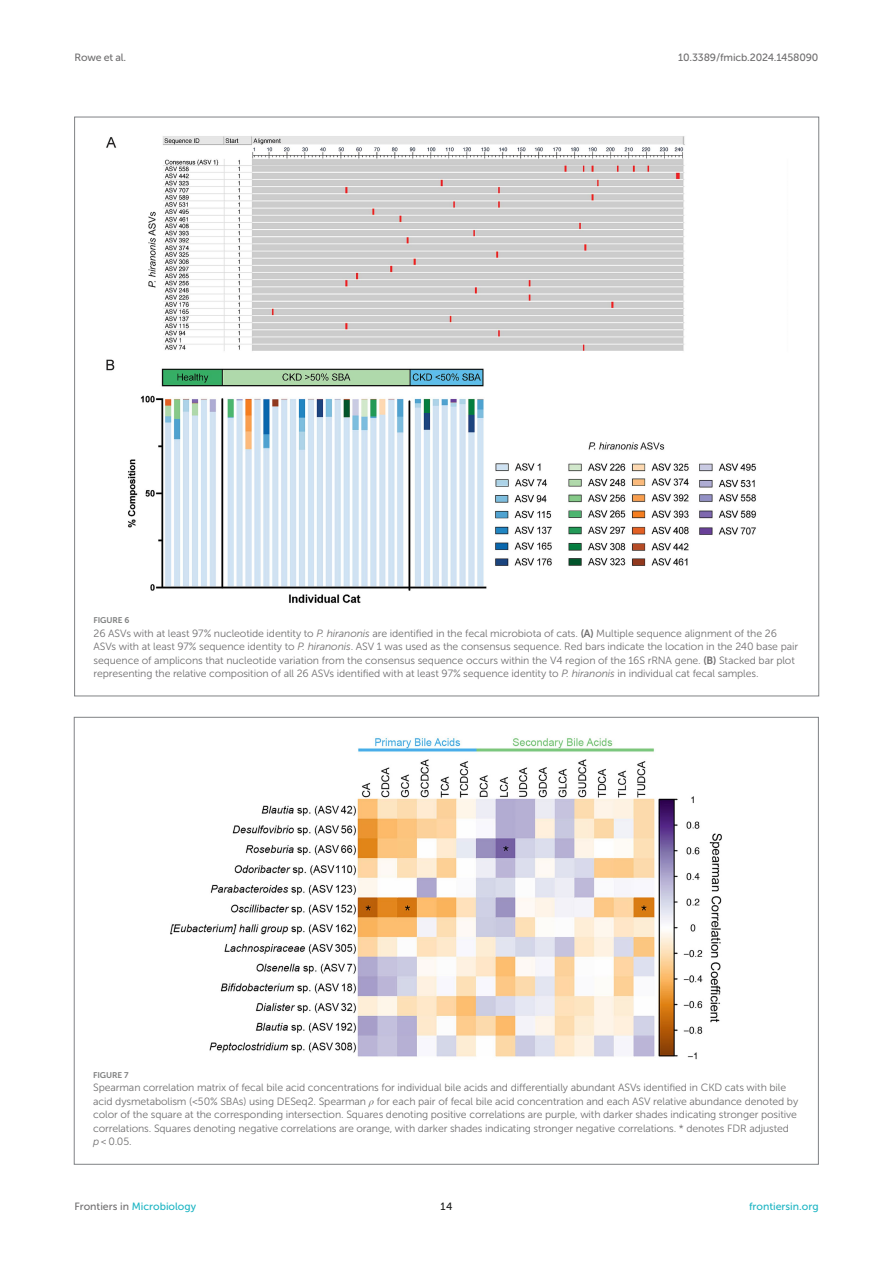
<style>
.page{position:relative;width:893px;height:1263px;background:#fff}
.page>*{position:absolute;margin:0;border:0;box-sizing:border-box;transform-origin:0 0}
.FIG_LEG{font:10.5px/13.5px "Museo Sans 300";letter-spacing:-.01em;color:#706f70}
.t1{font:10.5px "Museo Sans 500";color:#1db5c3}
.t2{font:10.5px "Museo Sans 500";letter-spacing:-.015em;color:#706f70}
.t3{font:10.5px "Museo Sans 500";color:#1b1c1b}
.FIG_HD{font:8.25px "Museo Sans 700";letter-spacing:-.01em;color:#7e7f7f}
.s1{font-style:italic}
.s2{font-family:"Museo Sans 700"}
.s3{font-family:"STIX General";font-style:italic}
.s4{color:#706f70}
</style>
<div class="page">
<img style="left:106px;top:136px;width:650px;height:467px">
<img style="left:170px;top:737px;width:552px;height:322px">
<p class="t2" style="left:74px;top:51px;width:53px">Rowe et al.</p>
<p class="t2" style="left:678px;top:51px;width:142px">10.3389/fmicb.2024.1458090</p>
<p class="FIG_HD" style="left:94px;top:616px;width:37px">FIGURE 6</p>
<p class="FIG_LEG" style="left:94px;top:626px;width:706px">26 ASVs with at least 97% nucleotide identity to <span class="s1">P. hiranonis</span> are identified in the fecal microbiota of cats. <span class="s2">(A)</span> Multiple sequence alignment of the 26<br>ASVs with at least 97% sequence identity to <span class="s1">P. hiranonis</span>. ASV 1 was used as the consensus sequence. Red bars indicate the location in the 240 base pair sequence of amplicons that nucleotide variation from the consensus sequence occurs within the V4 region of the 16S rRNA gene. <span class="s2">(B)</span> Stacked bar plot representing the relative composition of all 26 ASVs identified with at least 97% sequence identity to <span class="s1">P. hiranonis</span> in individual cat fecal samples.</p>
<p class="FIG_HD" style="left:93px;top:1070px;width:37px">FIGURE 7</p>
<p class="FIG_LEG" style="left:93px;top:1081px;width:707px">Spearman correlation matrix of fecal bile acid concentrations for individual bile acids and differentially abundant ASVs identified in CKD cats with bile acid dysmetabolism (&lt;50% SBAs) using DESeq2. Spearman <span class="s3">ρ</span> for each pair of fecal bile acid concentration and each ASV relative abundance denoted by color of the square at the corresponding intersection. Squares denoting positive correlations are purple, with darker shades indicating stronger positive correlations. Squares denoting negative correlations are orange, with darker shades indicating stronger negative correlations. * denotes FDR adjusted<br><span class="s1">p</span> &lt; 0.05.</p>
<p class="t1" style="left:74px;top:1200px;width:123px"><span class="s4">Frontiers in</span> Microbiology</p>
<p class="t3" style="left:441px;top:1200px;width:13px">14</p>
<p class="t1" style="left:749px;top:1200px;width:71px">frontiersin.org</p>
</div>
